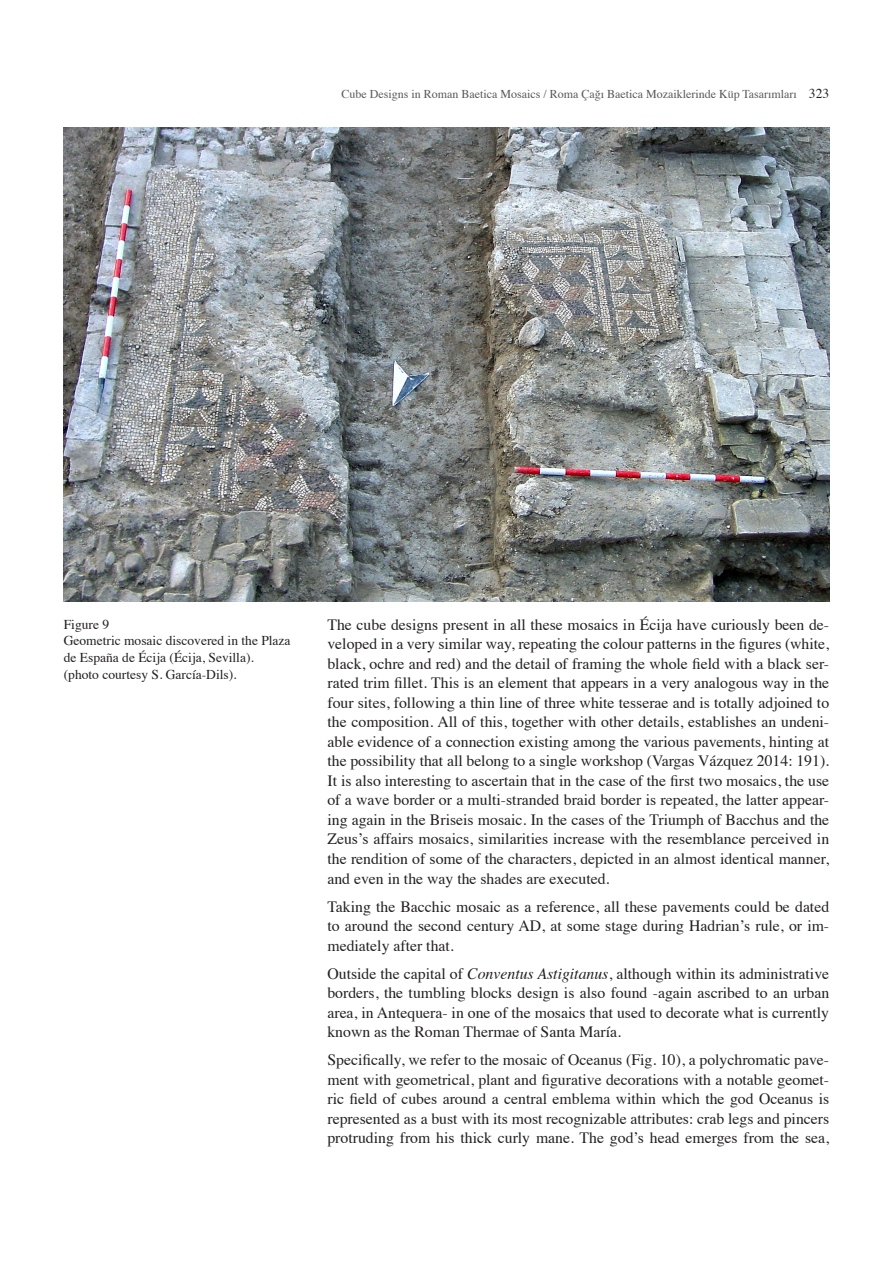
<style>
.page{position:relative;width:893px;height:1263px;background:#fff}
.page>*{position:absolute;margin:0;border:0;box-sizing:border-box;transform-origin:0 0}
.JMR_Metin{font:15.75px/19.5px "Times";color:#231f20;text-align:justify}
.JMR_Resimaltı{font:13.5px/16.5px "Times";color:#231f20}
.JMR_Sayfa_Üst_Başlık{font:12px "Times";color:#57585a}
.s1{font-size:13.5px;color:#231f20}
.s2{font-style:italic}
</style>
<div class="page">
<img style="left:64px;top:128px;width:765px;height:473px">
<p class="JMR_Sayfa_Üst_Başlık" style="left:341px;top:83px;width:489px">Cube Designs in Roman Baetica Mosaics / Roma Çağı Baetica Mozaiklerinde Küp Tasarımları <span class="s1">323</span></p>
<p class="JMR_Resimaltı" style="left:64px;top:615px;width:47px">Figure 9</p>
<p class="JMR_Resimaltı" style="left:64px;top:631px;width:228px">Geometric mosaic discovered in the Plaza de España de Écija (Écija, Sevilla).</p>
<p class="JMR_Resimaltı" style="left:64px;top:665px;width:174px">(photo courtesy S. García-Dils).</p>
<p class="JMR_Metin" style="left:327px;top:613px;width:503px">The cube designs present in all these mosaics in Écija have curiously been de&shy;veloped in a very similar way, repeating the colour patterns in the figures (white, black, ochre and red) and the detail of framing the whole field with a black ser&shy;rated trim fillet. This is an element that appears in a very analogous way in the four sites, following a thin line of three white tesserae and is totally adjoined to the composition. All of this, together with other details, establishes an undeni&shy;able evidence of a connection existing among the various pavements, hinting at the possibility that all belong to a single workshop (Vargas Vázquez 2014: 191).<br>It is also interesting to ascertain that in the case of the first two mosaics, the use of a wave border or a multi-stranded braid border is repeated, the latter appear&shy;ing again in the Briseis mosaic. In the cases of the Triumph of Bacchus and the Zeus’s affairs mosaics, similarities increase with the resemblance perceived in the rendition of some of the characters, depicted in an almost identical manner, and even in the way the shades are executed.</p>
<p class="JMR_Metin" style="left:327px;top:895px;width:503px">Taking the Bacchic mosaic as a reference, all these pavements could be dated to around the second century AD, at some stage during Hadrian’s rule, or im&shy;mediately after that.</p>
<p class="JMR_Metin" style="left:327px;top:962px;width:503px">Outside the capital of <span class="s2">Conventus Astigitanus</span>, although within its administrative borders, the tumbling blocks design is also found -again ascribed to an urban area, in Antequera- in one of the mosaics that used to decorate what is currently known as the Roman Thermae of Santa María.</p>
<p class="JMR_Metin" style="left:327px;top:1049px;width:503px">Specifically, we refer to the mosaic of Oceanus (Fig. 10), a polychromatic pave&shy;ment with geometrical, plant and figurative decorations with a notable geomet&shy;ric field of cubes around a central emblema within which the god Oceanus is represented as a bust with its most recognizable attributes: crab legs and pincers protruding from his thick curly mane. The god’s head emerges from the sea,</p>
</div>
